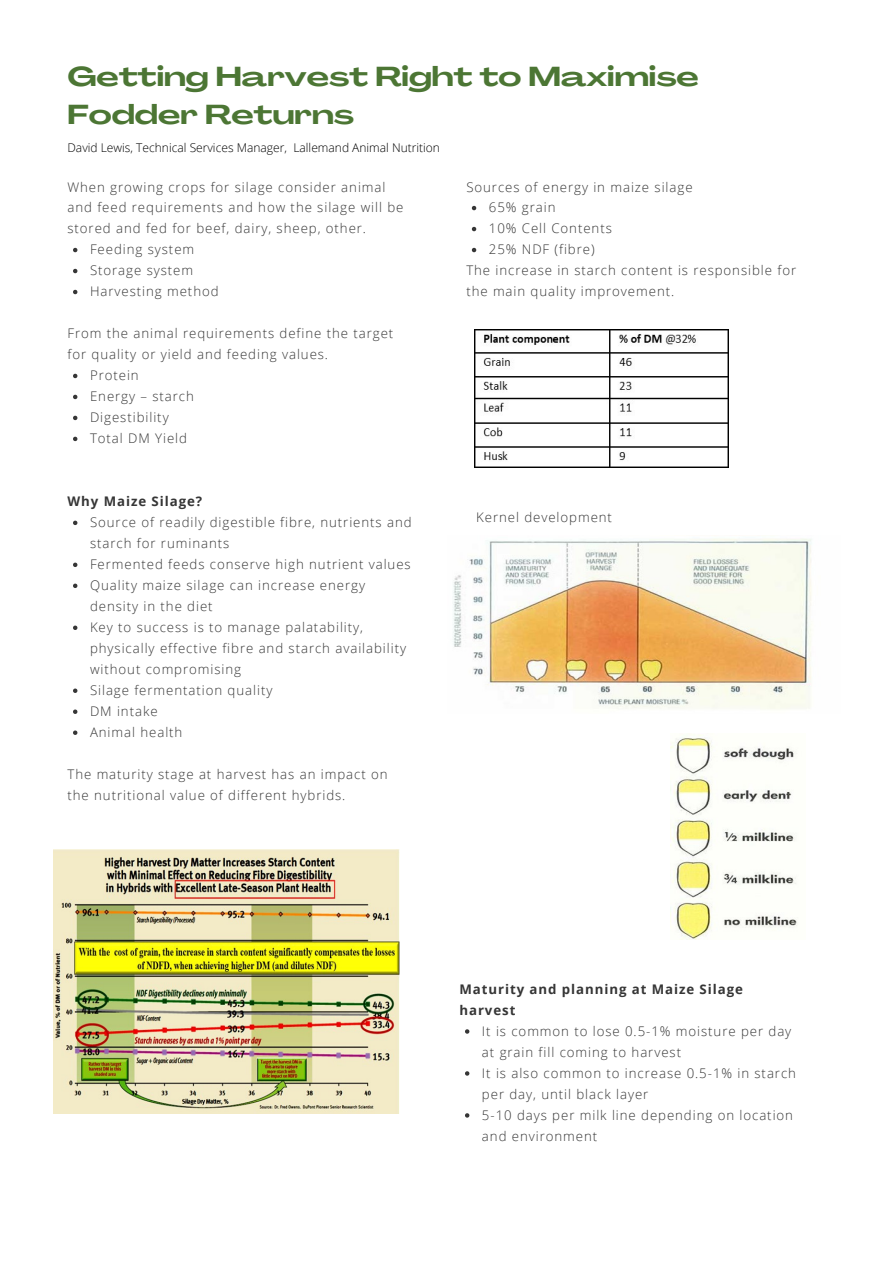
<style>
.page{position:relative;width:894px;height:1264px;background:#fff}
.page>*{position:absolute;margin:0;border:0;box-sizing:border-box;transform-origin:0 0}
.t1{font:700 27px/37.2px "Agrandir Grand";color:#4c7634}
.t2{font:300 13.2px/21px "Open Sans";letter-spacing:.07em;color:#363636}
.t3{font:700 13.2px/21px "Open Sans";letter-spacing:.07em;color:#363636}
.t4{font:300 12px "Open Sans";color:#000}
</style>
<div class="page">
<img style="left:53px;top:849px;width:346px;height:264px">
<img style="left:474px;top:330px;width:254px;height:137px">
<img style="left:453px;top:538px;width:359px;height:172px">
<img style="left:670px;top:733px;width:128px;height:206px">
<svg style="left:73px;top:248px;width:4px;height:4px"></svg>
<svg style="left:73px;top:269px;width:4px;height:4px"></svg>
<svg style="left:73px;top:290px;width:4px;height:4px"></svg>
<svg style="left:73px;top:374px;width:4px;height:4px"></svg>
<svg style="left:73px;top:395px;width:4px;height:4px"></svg>
<svg style="left:73px;top:416px;width:4px;height:4px"></svg>
<svg style="left:73px;top:436px;width:4px;height:5px"></svg>
<svg style="left:73px;top:520px;width:4px;height:5px"></svg>
<svg style="left:73px;top:562px;width:4px;height:5px"></svg>
<svg style="left:73px;top:583px;width:4px;height:5px"></svg>
<svg style="left:73px;top:625px;width:4px;height:5px"></svg>
<svg style="left:73px;top:688px;width:4px;height:5px"></svg>
<svg style="left:73px;top:709px;width:4px;height:5px"></svg>
<svg style="left:73px;top:730px;width:4px;height:5px"></svg>
<svg style="left:471px;top:206px;width:5px;height:4px"></svg>
<svg style="left:471px;top:227px;width:5px;height:4px"></svg>
<svg style="left:471px;top:248px;width:5px;height:4px"></svg>
<svg style="left:465px;top:1029px;width:4px;height:4px"></svg>
<svg style="left:465px;top:1071px;width:4px;height:4px"></svg>
<svg style="left:465px;top:1113px;width:4px;height:4px"></svg>
<p class="t1" style="left:67px;top:61px;width:633px">Getting Harvest Right to Maximise<br>Fodder Returns</p>
<p class="t4" style="left:67px;top:139px;width:374px">David Lewis, Technical Services Manager, Lallemand Animal Nutrition</p>
<p class="t2" style="left:67px;top:176px;width:337px">When growing crops for silage consider animal and feed requirements and how the silage will be stored and fed for beef, dairy, sheep, other.</p>
<p class="t2" style="left:90px;top:239px;width:106px">Feeding system</p>
<p class="t2" style="left:90px;top:260px;width:105px">Storage system</p>
<p class="t2" style="left:90px;top:281px;width:130px">Harvesting method</p>
<p class="t2" style="left:67px;top:323px;width:327px">From the animal requirements define the target for quality or yield and feeding values.</p>
<p class="t2" style="left:90px;top:365px;width:50px">Protein</p>
<p class="t2" style="left:90px;top:386px;width:105px">Energy – starch</p>
<p class="t2" style="left:90px;top:407px;width:80px">Digestibility</p>
<p class="t2" style="left:90px;top:427px;width:99px">Total DM Yield</p>
<p class="t3" style="left:67px;top:490px;width:136px">Why Maize Silage?</p>
<p class="t2" style="left:90px;top:511px;width:323px">Source of readily digestible fibre, nutrients and starch for ruminants</p>
<p class="t2" style="left:90px;top:553px;width:322px">Fermented feeds conserve high nutrient values</p>
<p class="t2" style="left:90px;top:574px;width:276px">Quality maize silage can increase energy density in the diet</p>
<p class="t2" style="left:90px;top:616px;width:317px">Key to success is to manage palatability, physically effective fibre and starch availability without compromising</p>
<p class="t2" style="left:90px;top:679px;width:184px">Silage fermentation quality</p>
<p class="t2" style="left:90px;top:700px;width:69px">DM intake</p>
<p class="t2" style="left:90px;top:721px;width:94px">Animal health</p>
<p class="t2" style="left:67px;top:763px;width:321px">The maturity stage at harvest has an impact on the nutritional value of different hybrids.</p>
<p class="t2" style="left:466px;top:176px;width:228px">Sources of energy in maize silage</p>
<p class="t2" style="left:488px;top:197px;width:68px">65% grain</p>
<p class="t2" style="left:488px;top:218px;width:124px">10% Cell Contents</p>
<p class="t2" style="left:488px;top:239px;width:107px">25% NDF (fibre)</p>
<p class="t2" style="left:466px;top:260px;width:331px">The increase in starch content is responsible for the main quality improvement.</p>
<p class="t2" style="left:476px;top:506px;width:137px">Kernel development</p>
<p class="t3" style="left:459px;top:978px;width:285px">Maturity and planning at Maize Silage harvest</p>
<p class="t2" style="left:482px;top:1020px;width:311px">It is common to lose 0.5-1% moisture per day at grain fill coming to harvest</p>
<p class="t2" style="left:482px;top:1062px;width:315px">It is also common to increase 0.5-1% in starch per day, until black layer</p>
<p class="t2" style="left:482px;top:1104px;width:312px">5-10 days per milk line depending on location and environment</p>
</div>
